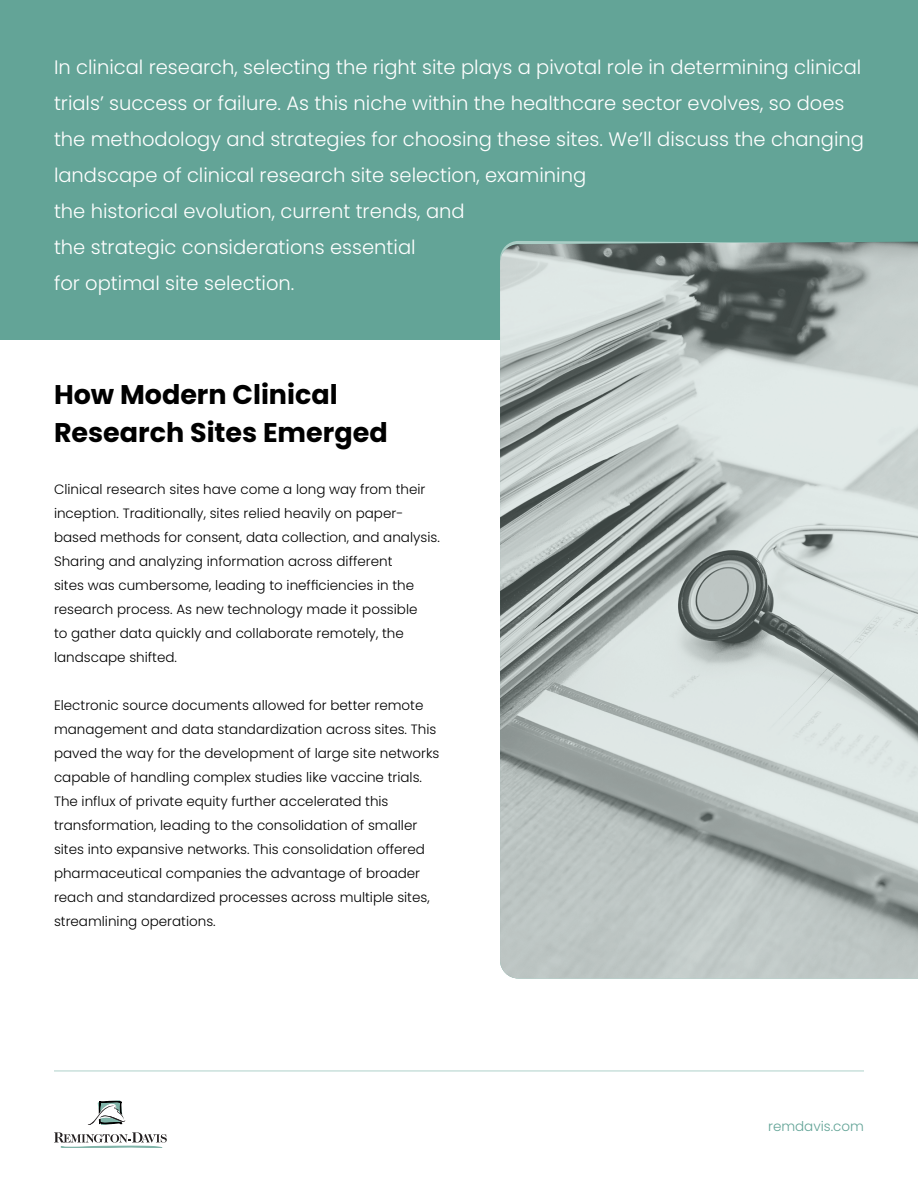
<style>
.page{position:relative;width:918px;height:1188px;background:#fff}
.page>*{position:absolute;margin:0;border:0;box-sizing:border-box;transform-origin:0 0}
.t1{font:700 27px/38.2px "Poppins";color:#000}
.t2{font:300 19.5px/36px "Poppins";color:#fff}
.t3{font:300 13.5px/24px "Poppins";color:#000}
.t4{font:300 13.5px "Poppins";color:#63a497}
</style>
<div class="page">
<svg style="left:88px;top:1101px;width:37px;height:24px"></svg>
<svg style="left:54px;top:1132px;width:113px;height:16px"></svg>
<hr style="left:54px;top:1071px;width:810px;height:1px;background:#afd1ca">
<div style="left:0;top:0;width:918px;height:339px;background:#63a497"></div>
<img style="left:500px;top:242px;width:418px;height:736px">
<p class="t2" style="left:54px;top:50px;width:812px">In clinical research, selecting the right site plays a pivotal role in determining clinical trials’ success or failure. As this niche within the healthcare sector evolves, so does the methodology and strategies for choosing these sites. We’ll discuss the changing landscape of clinical research site selection, examining<br>the historical evolution, current trends, and<br>the strategic considerations essential<br>for optimal site selection.</p>
<h1 class="t1" style="left:54px;top:376px;width:335px">How Modern Clinical<br>Research Sites Emerged</h1>
<p class="t3" style="left:54px;top:477px;width:387px">Clinical research sites have come a long way from their inception. Traditionally, sites relied heavily on paper&shy;based methods for consent, data collection, and analysis.<br>Sharing and analyzing information across different<br>sites was cumbersome, leading to inefficiencies in the research process. As new technology made it possible<br>to gather data quickly and collaborate remotely, the landscape shifted.</p>
<p class="t3" style="left:54px;top:693px;width:387px">Electronic source documents allowed for better remote management and data standardization across sites. This paved the way for the development of large site networks capable of handling complex studies like vaccine trials.<br>The influx of private equity further accelerated this transformation, leading to the consolidation of smaller sites into expansive networks. This consolidation offered pharmaceutical companies the advantage of broader reach and standardized processes across multiple sites, streamlining operations.</p>
<p class="t4" style="left:768px;top:1119px;width:97px">remdavis.com</p>
</div>
